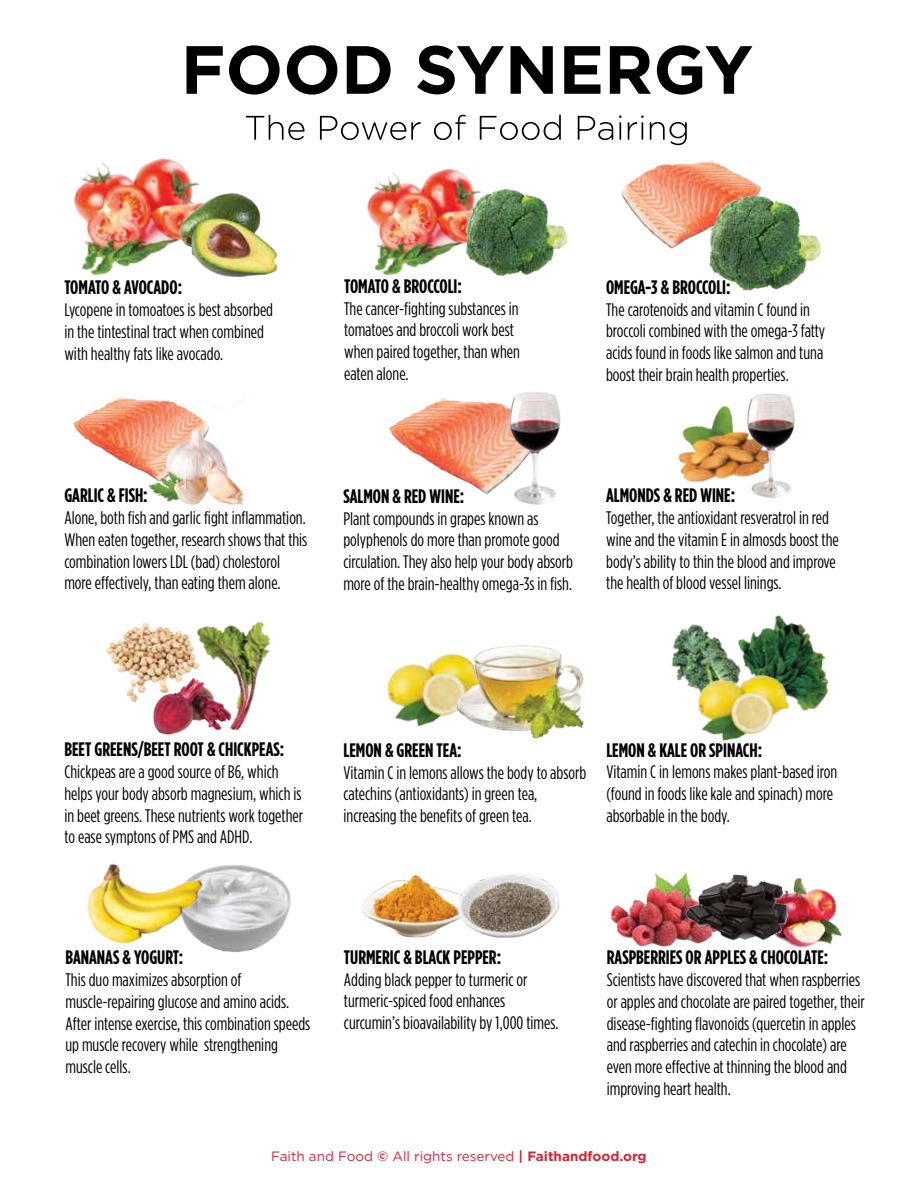
<style>
.page{position:relative;width:918px;height:1188px;background:#fff}
.page>*{position:absolute;margin:0;border:0;box-sizing:border-box;transform-origin:0 0}
.t1{font:700 condensed 19.5px "Gotham HTF";color:#000}
.t2{font:condensed 18.15px/21.8px "Gotham HTF";color:#000}
.t3{font:13.5px "Gotham HTF";color:#ce2735}
.s1{font-weight:700}
</style>
<div class="page">
<svg style="left:187px;top:46px;width:36px;height:24px"></svg>
<svg style="left:229px;top:45px;width:51px;height:34px"></svg>
<svg style="left:287px;top:45px;width:50px;height:48px"></svg>
<svg style="left:347px;top:46px;width:44px;height:42px"></svg>
<svg style="left:417px;top:45px;width:87px;height:43px"></svg>
<svg style="left:511px;top:46px;width:42px;height:42px"></svg>
<svg style="left:564px;top:46px;width:36px;height:48px"></svg>
<svg style="left:610px;top:46px;width:41px;height:48px"></svg>
<svg style="left:657px;top:45px;width:95px;height:50px"></svg>
<svg style="left:278px;top:121px;width:25px;height:19px"></svg>
<svg style="left:553px;top:115px;width:8px;height:25px"></svg>
<svg style="left:578px;top:116px;width:35px;height:24px"></svg>
<svg style="left:619px;top:116px;width:2px;height:24px"></svg>
<svg style="left:628px;top:116px;width:15px;height:24px"></svg>
<svg style="left:650px;top:122px;width:37px;height:23px"></svg>
<img style="left:74px;top:70px;width:204px;height:206px">
<img style="left:140px;top:159px;width:138px;height:118px">
<img style="left:303px;top:88px;width:250px;height:188px">
<img style="left:431px;top:143px;width:137px;height:133px">
<img style="left:621px;top:164px;width:51px;height:85px">
<img style="left:672px;top:160px;width:149px;height:131px">
<img style="left:73px;top:401px;width:40px;height:55px">
<img style="left:113px;top:396px;width:131px;height:110px">
<img style="left:389px;top:398px;width:114px;height:96px">
<img style="left:503px;top:392px;width:58px;height:113px">
<img style="left:678px;top:405px;width:63px;height:78px">
<img style="left:741px;top:393px;width:54px;height:105px">
<img style="left:106px;top:622px;width:54px;height:81px">
<img style="left:160px;top:621px;width:111px;height:46px">
<img style="left:135px;top:650px;width:125px;height:85px">
<img style="left:387px;top:654px;width:60px;height:73px">
<img style="left:447px;top:645px;width:137px;height:94px">
<img style="left:671px;top:624px;width:32px;height:43px">
<img style="left:766px;top:615px;width:63px;height:93px">
<img style="left:674px;top:628px;width:143px;height:113px">
<img style="left:622px;top:872px;width:52px;height:75px">
<img style="left:794px;top:889px;width:48px;height:59px">
<img style="left:674px;top:872px;width:131px;height:74px">
<img style="left:248px;top:866px;width:43px;height:85px">
<img style="left:87px;top:864px;width:161px;height:89px">
<img style="left:362px;top:875px;width:94px;height:63px">
<img style="left:456px;top:874px;width:166px;height:64px">
<p class="t1" style="left:64px;top:276px;width:119px">TOMATO &amp; AVOCADO:</p>
<p class="t2" style="left:64px;top:298px;width:210px">Lycopene in tomoatoes is best absorbed in the tintestinal tract when combined with healthy fats like avocado.</p>
<p class="t1" style="left:344px;top:275px;width:119px">TOMATO &amp; BROCCOLI:</p>
<p class="t2" style="left:344px;top:297px;width:177px">The cancer-fighting substances in tomatoes and broccoli work best when paired together, than when eaten alone.</p>
<p class="t1" style="left:606px;top:276px;width:126px">OMEGA-3 &amp; BROCCOLI:</p>
<p class="t2" style="left:606px;top:298px;width:221px">The carotenoids and vitamin C found in broccoli combined with the omega-3 fatty acids found in foods like salmon and tuna boost their brain health properties.</p>
<p class="t1" style="left:64px;top:484px;width:85px">GARLIC &amp; FISH:</p>
<p class="t2" style="left:64px;top:507px;width:245px">Alone, both fish and garlic fight inflammation.<br>When eaten together, research shows that this combination lowers LDL (bad) cholestorol more effectively, than eating them alone.</p>
<p class="t1" style="left:343px;top:485px;width:122px">SALMON &amp; RED WINE:</p>
<p class="t2" style="left:343px;top:507px;width:231px">Plant compounds in grapes known as polyphenols do more than promote good circulation. They also help your body absorb more of the brain-healthy omega-3s in fish.</p>
<p class="t1" style="left:606px;top:485px;width:130px">ALMONDS &amp; RED WINE:</p>
<p class="t2" style="left:606px;top:507px;width:234px">Together, the antioxidant resveratrol in red wine and the vitamin E in almosds boost the body’s ability to thin the blood and improve the health of blood vessel linings.</p>
<p class="t1" style="left:64px;top:739px;width:221px">BEET GREENS/BEET ROOT &amp; CHICKPEAS:</p>
<p class="t2" style="left:64px;top:761px;width:240px">Chickpeas are a good source of B6, which helps your body absorb magnesium, which is in beet greens. These nutrients work together to ease symptons of PMS and ADHD.</p>
<p class="t1" style="left:344px;top:739px;width:120px">LEMON &amp; GREEN TEA:</p>
<p class="t2" style="left:344px;top:761px;width:244px">Vitamin C in lemons allows the body to absorb catechins (antioxidants) in green tea, increasing the benefits of green tea.</p>
<p class="t1" style="left:606px;top:739px;width:157px">LEMON &amp; KALE OR SPINACH:</p>
<p class="t2" style="left:606px;top:761px;width:232px">Vitamin C in lemons makes plant-based iron (found in foods like kale and spinach) more absorbable in the body.</p>
<p class="t1" style="left:65px;top:946px;width:119px">BANANAS &amp; YOGURT:</p>
<p class="t2" style="left:65px;top:969px;width:246px">This duo maximizes absorption of muscle-repairing glucose and amino acids.<br>After intense exercise, this combination speeds up muscle recovery while strengthening muscle cells.</p>
<p class="t1" style="left:344px;top:946px;width:159px">TURMERIC &amp; BLACK PEPPER:</p>
<p class="t2" style="left:344px;top:968px;width:216px">Adding black pepper to turmeric or turmeric-spiced food enhances curcumin’s bioavailability by 1,000 times.</p>
<p class="t1" style="left:607px;top:946px;width:223px">RASPBERRIES OR APPLES &amp; CHOCOLATE:</p>
<p class="t2" style="left:607px;top:969px;width:259px">Scientists have discovered that when raspberries or apples and chocolate are paired together, their disease-fighting flavonoids (quercetin in apples and raspberries and catechin in chocolate) are even more effective at thinning the blood and improving heart health.</p>
<p class="t3" style="left:271px;top:1148px;width:377px">Faith and Food <span class="s1">©</span> All rights reserved <span class="s1">| Faithandfood.org</span></p>
</div>
